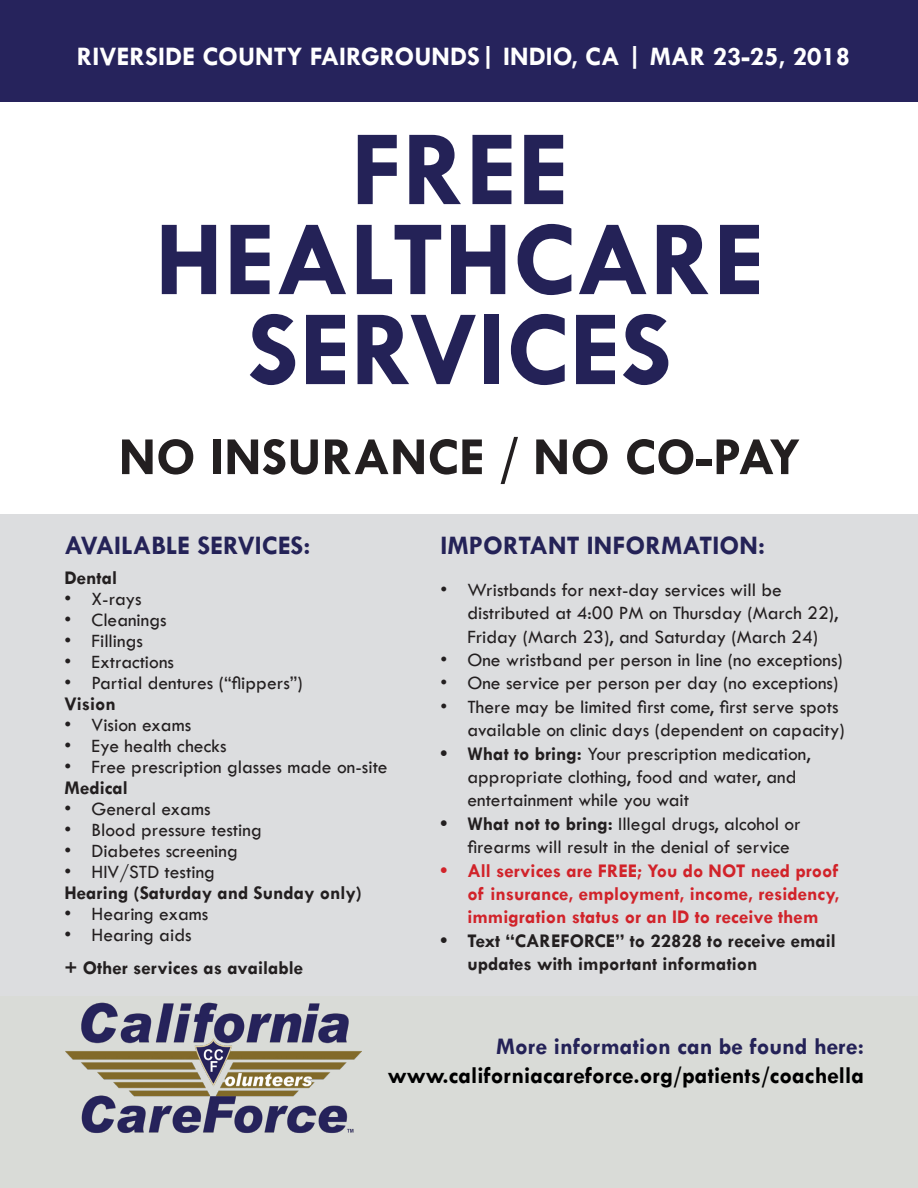
<style>
.page{position:relative;width:918px;height:1188px;background:#fff}
.page>*{position:absolute;margin:0;border:0;box-sizing:border-box;transform-origin:0 0}
.t1{font:700 108px/90px "Tw Cen";color:#242257;text-align:center}
.t2{font:700 54px "Tw Cen";color:#231f20}
.t3{font:700 27px "Tw Cen";color:#fff}
.t4{font:700 27px "Tw Cen";color:#242257}
.t5{font:700 24px "Tw Cen";color:#000}
.t6{font:700 24px "Tw Cen";color:#242257}
.t7{font:19.5px/23.4px "Tw Cen";color:#231f20}
.t8{font:700 19.5px/23.4px "Tw Cen";color:#231f20}
.t9{font:700 19.5px/23.4px "Tw Cen";color:#d1232a;text-align:justify}
.s1{font-weight:700}
</style>
<div class="page">
<div style="left:0;top:0;width:918px;height:102px;background:#26235c"></div>
<div style="left:0;top:514px;width:918px;height:488px;background:#dcdddf"></div>
<div style="left:1px;top:997px;width:917px;height:191px;background:#d9dbd7"></div>
<img style="left:66px;top:1002px;width:296px;height:131px">
<p class="t3" style="left:77px;top:40px;width:775px">RIVERSIDE COUNTY FAIRGROUNDS| INDIO, CA | MAR 23-25, 2018</p>
<p class="t1" style="left:155px;top:122px;width:611px">FREE<br>HEALTHCARE<br>SERVICES</p>
<p class="t2" style="left:119px;top:425px;width:683px">NO INSURANCE / NO CO-PAY</p>
<p class="t4" style="left:65px;top:530px;width:247px">AVAILABLE SERVICES:</p>
<p class="t8" style="left:65px;top:566px;width:54px">Dental</p>
<p class="t7" style="left:65px;top:587px;width:79px">• X-rays</p>
<p class="t7" style="left:65px;top:608px;width:104px">• Cleanings</p>
<p class="t7" style="left:65px;top:629px;width:80px">• Fillings</p>
<p class="t7" style="left:65px;top:650px;width:111px">• Extractions</p>
<p class="t7" style="left:65px;top:671px;width:240px">• Partial dentures (“flippers”)</p>
<p class="t8" style="left:65px;top:692px;width:53px">Vision</p>
<p class="t7" style="left:65px;top:713px;width:128px">• Vision exams</p>
<p class="t7" style="left:65px;top:734px;width:164px">• Eye health checks</p>
<p class="t7" style="left:65px;top:755px;width:325px">• Free prescription glasses made on-site</p>
<p class="t8" style="left:65px;top:776px;width:65px">Medical</p>
<p class="t7" style="left:65px;top:797px;width:147px">• General exams</p>
<p class="t7" style="left:65px;top:818px;width:199px">• Blood pressure testing</p>
<p class="t7" style="left:65px;top:839px;width:175px">• Diabetes screening</p>
<p class="t7" style="left:65px;top:860px;width:152px">• HIV/STD testing</p>
<p class="t8" style="left:65px;top:881px;width:299px">Hearing (Saturday and Sunday only)</p>
<p class="t7" style="left:65px;top:902px;width:145px">• Hearing exams</p>
<p class="t7" style="left:65px;top:923px;width:129px">• Hearing aids</p>
<p class="t8" style="left:65px;top:955px;width:240px">+ Other services as available</p>
<p class="t4" style="left:440px;top:530px;width:326px">IMPORTANT INFORMATION:</p>
<p class="t7" style="left:467px;top:578px;width:372px;text-indent:-27px">• Wristbands for next-day services will be distributed at 4:00 PM on Thursday (March 22),<br>Friday (March 23), and Saturday (March 24)</p>
<p class="t7" style="left:440px;top:648px;width:404px">• One wristband per person in line (no exceptions)</p>
<p class="t7" style="left:440px;top:671px;width:399px">• One service per person per day (no exceptions)</p>
<p class="t7" style="left:467px;top:695px;width:379px;text-indent:-27px">• There may be limited first come, first serve spots available on clinic days (dependent on capacity)</p>
<p class="t7" style="left:467px;top:742px;width:345px;text-indent:-27px"><span class="s1">• What to bring:</span> Your prescription medication, appropriate clothing, food and water, and entertainment while you wait</p>
<p class="t7" style="left:467px;top:812px;width:335px;text-indent:-27px"><span class="s1">• What not to bring:</span> Illegal drugs, alcohol or firearms will result in the denial of service</p>
<p class="t9" style="left:467px;top:858px;width:374px;text-indent:-27px">• All services are FREE; You do NOT need proof of insurance, employment, income, residency, immigration status or an ID to receive them</p>
<p class="t8" style="left:467px;top:928px;width:370px;text-indent:-27px">• Text “CAREFORCE” to 22828 to receive email updates with important information</p>
<p class="t6" style="left:496px;top:1032px;width:369px">More information can be found here:</p>
<p class="t5" style="left:388px;top:1061px;width:478px">www.californiacareforce.org/patients/coachella</p>
</div>
